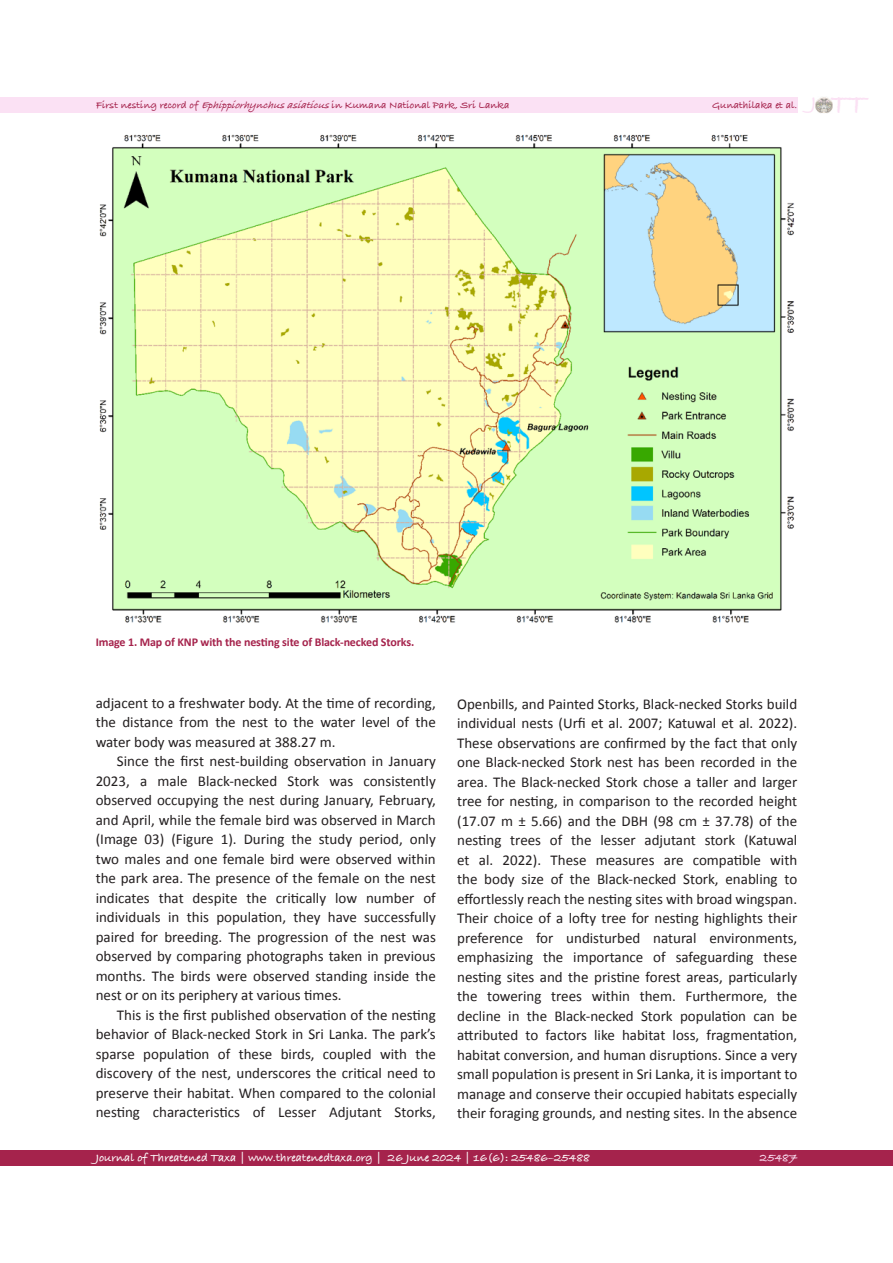
<style>
.page{position:relative;width:893px;height:1263px;background:#fff}
.page>*{position:absolute;margin:0;border:0;box-sizing:border-box;transform-origin:0 0}
.t1{font:700 28.95px "Bradley Hand ITCTT";color:#fbe1f4}
.t2{font:15px/19.5px "Calibri";color:#231f20;text-align:justify}
.t3{font:700 12px "Bradley Hand ITCTT";color:#fff}
.Jott_notes_image_caption{font:700 12px "Calibri";letter-spacing:-.01em;color:#a5234c}
.t4{font:700 12px "Bradley Hand ITCTT";color:#fbe1f4}
.t5{font:700 10.5px "Bradley Hand ITCTT";color:#a5234c}
.s1{font-style:italic}
</style>
<div class="page">
<div style="left:0;top:97px;width:797px;height:16px;background:#fbe1f4"></div>
<div style="left:0;top:1150px;width:893px;height:16px;background:#a5234c"></div>
<img style="left:815px;top:97px;width:17px;height:16px">
<img style="left:99px;top:134px;width:695px;height:489px">
<h1 class="t1" style="left:811px;top:82px;width:57px"><sup>J</sup> TT</h1>
<p class="t5" style="left:96px;top:97px;width:415px">First nesting record of <span class="s1">Ephippiorhynchusasiaticus</span>in Kumana National Park, Sri Lanka</p>
<p class="t5" style="left:712px;top:97px;width:86px">Gunathilaka et al.</p>
<p class="Jott_notes_image_caption" style="left:96px;top:635px;width:320px">Image 1. Map of KNP with the nesting site of Black-necked Storks.</p>
<p class="t2" style="left:96px;top:693px;width:342px">adjacent to a freshwater body. At the time of recording, the distance from the nest to the water level of the water body was measured at 388.27 m.</p>
<p class="t2" style="left:96px;top:751px;width:342px;text-indent:21px">Since the first nest-building observation in January 2023, a male Black-necked Stork was consistently observed occupying the nest during January, February, and April, while the female bird was observed in March (Image 03) (Figure 1). During the study period, only two males and one female bird were observed within the park area. The presence of the female on the nest indicates that despite the critically low number of individuals in this population, they have successfully paired for breeding. The progression of the nest was observed by comparing photographs taken in previous months. The birds were observed standing inside the nest or on its periphery at various times.</p>
<p class="t2" style="left:96px;top:1005px;width:342px;text-indent:21px">This is the first published observation of the nesting behavior of Black-necked Stork in Sri Lanka. The park’s sparse population of these birds, coupled with the discovery of the nest, underscores the critical need to preserve their habitat. When compared to the colonial nesting characteristics of Lesser Adjutant Storks,</p>
<p class="t2" style="left:457px;top:694px;width:342px">Openbills, and Painted Storks, Black-necked Storks build individual nests (Urfi et al. 2007; Katuwal et al. 2022).<br>These observations are confirmed by the fact that only one Black-necked Stork nest has been recorded in the area. The Black-necked Stork chose a taller and larger tree for nesting, in comparison to the recorded height (17.07 m ± 5.66) and the DBH (98 cm ± 37.78) of the nesting trees of the lesser adjutant stork (Katuwal et al. 2022). These measures are compatible with the body size of the Black-necked Stork, enabling to effortlessly reach the nesting sites with broad wingspan.<br>Their choice of a lofty tree for nesting highlights their preference for undisturbed natural environments, emphasizing the importance of safeguarding these nesting sites and the pristine forest areas, particularly the towering trees within them. Furthermore, the decline in the Black-necked Stork population can be attributed to factors like habitat loss, fragmentation, habitat conversion, and human disruptions. Since a very small population is present in Sri Lanka, it is important to manage and conserve their occupied habitats especially their foraging grounds, and nesting sites. In the absence</p>
<p class="t3" style="left:96px;top:1149px;width:496px">Journal of Threatened Taxa | www.threatenedtaxa.org | 26 June 2024 | 16(6): 25486–25488</p>
<p class="t4" style="left:760px;top:1149px;width:39px">25487</p>
</div>
